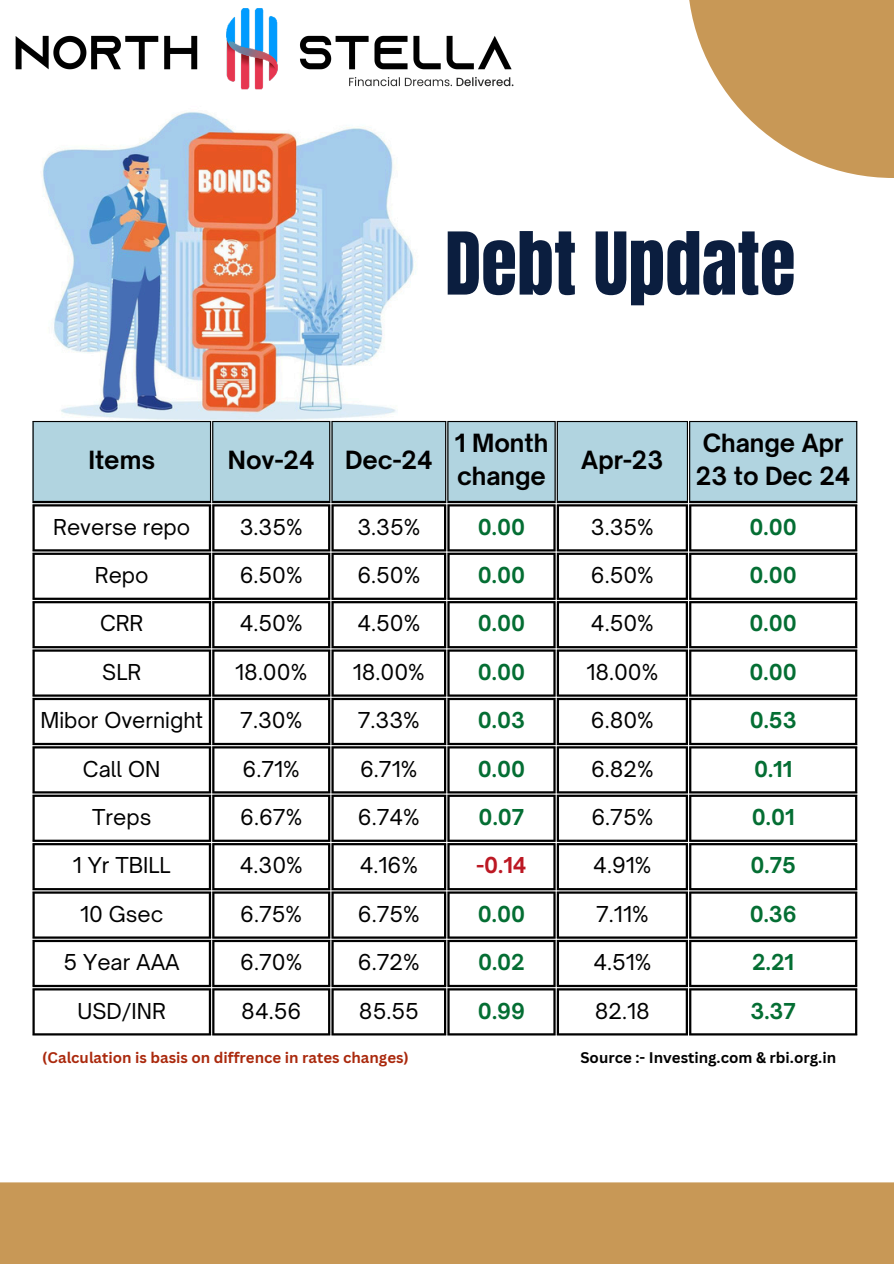
<style>
.page{position:relative;width:894px;height:1264px;background:#fff}
.page>*{position:absolute;margin:0;border:0;box-sizing:border-box;transform-origin:0 0}
.t1{font:73.5px "Anton";color:#0b1e3f}
.t2{font:700 24px/32.7px "Open Sauce One";color:#000}
.t3{font:21px "Open Sauce One";color:#000}
.t4{font:700 21px "Open Sauce One";color:#046e33}
.t5{font:700 21px "Open Sauce One";color:#bc1823}
.t6{font:700 15px "Canva Sans";color:#aa290d}
.t7{font:700 15px "Canva Sans";color:#000}
</style>
<div class="page">
<div style="left:0;top:1182px;width:893px;height:81px;background:#c89856"></div>
<img style="left:33px;top:112px;width:409px;height:309px">
<div style="left:34px;top:421px;width:821px;height:79px;background:#b1d4e0"></div>
<hr style="left:32px;top:422px;width:2px;height:79px;background:#000">
<hr style="left:210px;top:422px;width:1px;height:79px;background:#000">
<hr style="left:32px;top:421px;width:179px;height:1px;background:#000">
<hr style="left:212px;top:422px;width:1px;height:79px;background:#000">
<hr style="left:329px;top:422px;width:1px;height:79px;background:#000">
<hr style="left:212px;top:421px;width:118px;height:1px;background:#000">
<hr style="left:331px;top:422px;width:1px;height:79px;background:#000">
<hr style="left:445px;top:422px;width:1px;height:79px;background:#000">
<hr style="left:331px;top:421px;width:115px;height:1px;background:#000">
<hr style="left:447px;top:422px;width:1px;height:79px;background:#000">
<hr style="left:554px;top:422px;width:1px;height:79px;background:#000">
<hr style="left:447px;top:421px;width:108px;height:1px;background:#000">
<hr style="left:556px;top:422px;width:1px;height:79px;background:#000">
<hr style="left:686px;top:422px;width:1px;height:79px;background:#000">
<hr style="left:556px;top:421px;width:131px;height:1px;background:#000">
<hr style="left:689px;top:422px;width:1px;height:79px;background:#000">
<hr style="left:855px;top:422px;width:2px;height:79px;background:#000">
<hr style="left:689px;top:421px;width:168px;height:1px;background:#000">
<svg style="left:32px;top:500px;width:825px;height:535px"></svg>
<img style="left:15px;top:8px;width:499px;height:82px">
<svg style="left:689px;top:0;width:204px;height:178px;fill:#c89856"></svg>
<p class="t1" style="left:445px;top:211px;width:352px">Debt Update</p>
<p class="t2" style="left:88px;top:444px;width:68px">Items</p>
<p class="t2" style="left:228px;top:444px;width:88px">Nov-24</p>
<h1 class="t2" style="left:345px;top:444px;width:89px">Dec-24</h1>
<p class="t2" style="left:454px;top:427px;width:95px">1 Month change</p>
<p class="t2" style="left:581px;top:444px;width:84px">Apr-23</p>
<p class="t2" style="left:695px;top:427px;width:156px">Change Apr<br>23 to Dec 24</p>
<p class="t3" style="left:53px;top:513px;width:139px">Reverse repo</p>
<p class="t3" style="left:240px;top:513px;width:64px">3.35%</p>
<p class="t3" style="left:357px;top:513px;width:64px">3.35%</p>
<p class="t4" style="left:477px;top:513px;width:49px">0.00</p>
<p class="t3" style="left:590px;top:513px;width:64px">3.35%</p>
<p class="t4" style="left:749px;top:513px;width:49px">0.00</p>
<p class="t3" style="left:95px;top:562px;width:55px">Repo</p>
<p class="t3" style="left:240px;top:562px;width:64px">6.50%</p>
<p class="t3" style="left:357px;top:562px;width:64px">6.50%</p>
<p class="t4" style="left:477px;top:562px;width:49px">0.00</p>
<p class="t3" style="left:590px;top:562px;width:64px">6.50%</p>
<p class="t4" style="left:749px;top:562px;width:49px">0.00</p>
<p class="t3" style="left:100px;top:610px;width:45px">CRR</p>
<p class="t3" style="left:240px;top:610px;width:64px">4.50%</p>
<p class="t3" style="left:357px;top:610px;width:64px">4.50%</p>
<p class="t4" style="left:477px;top:610px;width:49px">0.00</p>
<p class="t3" style="left:590px;top:610px;width:64px">4.50%</p>
<p class="t4" style="left:749px;top:610px;width:49px">0.00</p>
<p class="t3" style="left:102px;top:659px;width:41px">SLR</p>
<p class="t3" style="left:235px;top:659px;width:73px">18.00%</p>
<p class="t3" style="left:353px;top:659px;width:73px">18.00%</p>
<p class="t4" style="left:477px;top:659px;width:49px">0.00</p>
<p class="t3" style="left:586px;top:659px;width:73px">18.00%</p>
<p class="t4" style="left:749px;top:659px;width:49px">0.00</p>
<p class="t3" style="left:40px;top:707px;width:164px">Mibor Overnight</p>
<p class="t3" style="left:240px;top:707px;width:64px">7.30%</p>
<p class="t3" style="left:358px;top:707px;width:64px">7.33%</p>
<p class="t4" style="left:478px;top:707px;width:49px">0.03</p>
<p class="t3" style="left:590px;top:707px;width:64px">6.80%</p>
<p class="t4" style="left:749px;top:707px;width:48px">0.53</p>
<p class="t3" style="left:83px;top:755px;width:79px">Call ON</p>
<p class="t3" style="left:242px;top:755px;width:59px">6.71%</p>
<p class="t3" style="left:360px;top:755px;width:59px">6.71%</p>
<p class="t4" style="left:477px;top:755px;width:49px">0.00</p>
<p class="t3" style="left:591px;top:755px;width:64px">6.82%</p>
<p class="t4" style="left:753px;top:755px;width:40px">0.11</p>
<p class="t3" style="left:92px;top:804px;width:61px">Treps</p>
<p class="t3" style="left:240px;top:804px;width:63px">6.67%</p>
<p class="t3" style="left:358px;top:804px;width:63px">6.74%</p>
<p class="t4" style="left:478px;top:804px;width:47px">0.07</p>
<p class="t3" style="left:591px;top:804px;width:63px">6.75%</p>
<p class="t4" style="left:751px;top:804px;width:44px">0.01</p>
<p class="t3" style="left:73px;top:852px;width:99px">1 Yr TBILL</p>
<p class="t3" style="left:240px;top:852px;width:64px">4.30%</p>
<p class="t3" style="left:359px;top:852px;width:60px">4.16%</p>
<p class="t5" style="left:476px;top:852px;width:51px">-0.14</p>
<p class="t3" style="left:593px;top:852px;width:60px">4.91%</p>
<p class="t4" style="left:750px;top:852px;width:47px">0.75</p>
<p class="t3" style="left:80px;top:900px;width:85px">10 Gsec</p>
<p class="t3" style="left:240px;top:900px;width:63px">6.75%</p>
<p class="t3" style="left:358px;top:900px;width:63px">6.75%</p>
<p class="t4" style="left:477px;top:900px;width:49px">0.00</p>
<p class="t3" style="left:596px;top:900px;width:54px">7.11%</p>
<p class="t4" style="left:749px;top:900px;width:48px">0.36</p>
<p class="t3" style="left:64px;top:949px;width:118px">5 Year AAA</p>
<p class="t3" style="left:240px;top:949px;width:63px">6.70%</p>
<p class="t3" style="left:358px;top:949px;width:63px">6.72%</p>
<p class="t4" style="left:478px;top:949px;width:48px">0.02</p>
<p class="t3" style="left:593px;top:949px;width:59px">4.51%</p>
<p class="t4" style="left:752px;top:949px;width:43px">2.21</p>
<p class="t3" style="left:78px;top:997px;width:90px">USD/INR</p>
<p class="t3" style="left:241px;top:997px;width:61px">84.56</p>
<p class="t3" style="left:359px;top:997px;width:61px">85.55</p>
<p class="t4" style="left:478px;top:997px;width:48px">0.99</p>
<p class="t3" style="left:594px;top:997px;width:56px">82.18</p>
<p class="t4" style="left:750px;top:997px;width:47px">3.37</p>
<p class="t6" style="left:42px;top:1047px;width:368px">(Calculation is basis on diffrence in rates changes)</p>
<p class="t7" style="left:580px;top:1047px;width:257px">Source :- Investing.com &amp; rbi.org.in</p>
</div>
